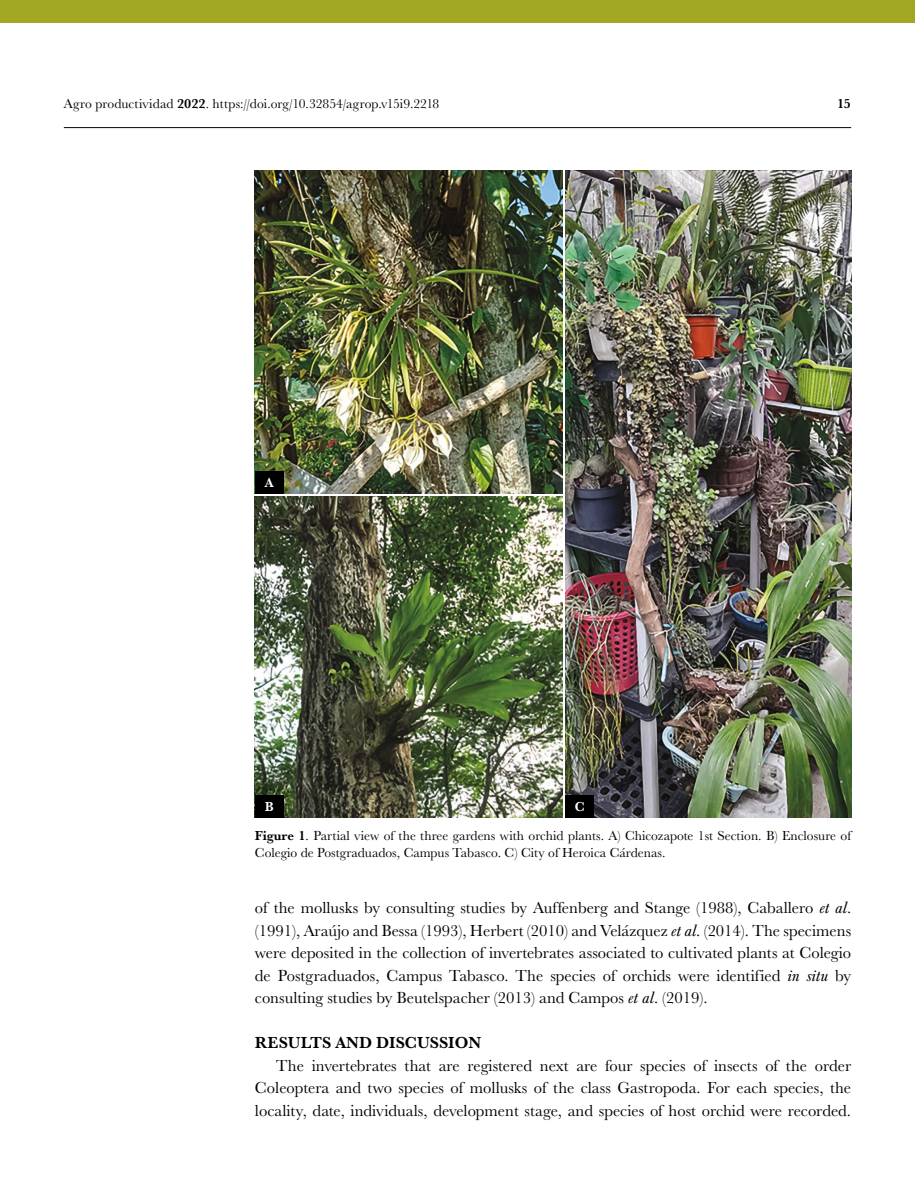
<style>
.page{position:relative;width:915px;height:1191px;background:#fff}
.page>*{position:absolute;margin:0;border:0;box-sizing:border-box;transform-origin:0 0}
.t1{font:16.5px/22.5px "Baskerville URW";color:#000;text-align:justify}
.t2{font:700 16.5px "Baskerville URW";color:#000}
.t3{font:13.5px/16.5px "Baskerville URW";color:#000}
.t4{font:700 13.5px "Baskerville URW";color:#fff}
.t5{font:700 13.5px "Baskerville URW";color:#000}
.s1{font-weight:700}
.s2{font-style:italic}
</style>
<div class="page">
<hr style="left:64px;top:127px;width:786px;height:1px;background:#000">
<div style="left:0;top:0;width:914px;height:23px;background:#a2a823"></div>
<img style="left:255px;top:170px;width:307px;height:324px">
<img style="left:255px;top:497px;width:307px;height:320px">
<img style="left:565px;top:170px;width:285px;height:647px">
<div style="left:255px;top:471px;width:28px;height:23px;background:#000"></div>
<div style="left:255px;top:795px;width:28px;height:22px;background:#000"></div>
<div style="left:565px;top:795px;width:29px;height:22px;background:#000"></div>
<p class="t3" style="left:64px;top:95px;width:377px">Agro productividad <span class="s1">2022</span>. https://doi.org/10.32854/agrop.v15i9.2218</p>
<p class="t5" style="left:836px;top:94px;width:16px">15</p>
<p class="t4" style="left:265px;top:473px;width:10px">A</p>
<p class="t4" style="left:265px;top:796px;width:10px">B</p>
<p class="t4" style="left:574px;top:796px;width:11px">C</p>
<p class="t3" style="left:255px;top:827px;width:597px"><span class="s1">Figure 1</span>. Partial view of the three gardens with orchid plants. A) Chicozapote 1st Section. B) Enclosure of<br>Colegio de Postgraduados, Campus Tabasco. C) City of Heroica Cárdenas.</p>
<p class="t1" style="left:255px;top:896px;width:597px">of the mollusks by consulting studies by Auffenberg and Stange (1988), Caballero <span class="s2">et al</span>. (1991), Araújo and Bessa (1993), Herbert (2010) and Velázquez <span class="s2">et al</span>. (2014). The specimens were deposited in the collection of invertebrates associated to cultivated plants at Colegio de Postgraduados, Campus Tabasco. The species of orchids were identified <span class="s2">in situ</span> by consulting studies by Beutelspacher (2013) and Campos <span class="s2">et al</span>. (2019).</p>
<p class="t2" style="left:255px;top:1031px;width:228px">RESULTS AND DISCUSSION</p>
<p class="t1" style="left:255px;top:1053px;width:597px;text-indent:21px">The invertebrates that are registered next are four species of insects of the order Coleoptera and two species of mollusks of the class Gastropoda. For each species, the locality, date, individuals, development stage, and species of host orchid were recorded.</p>
</div>
